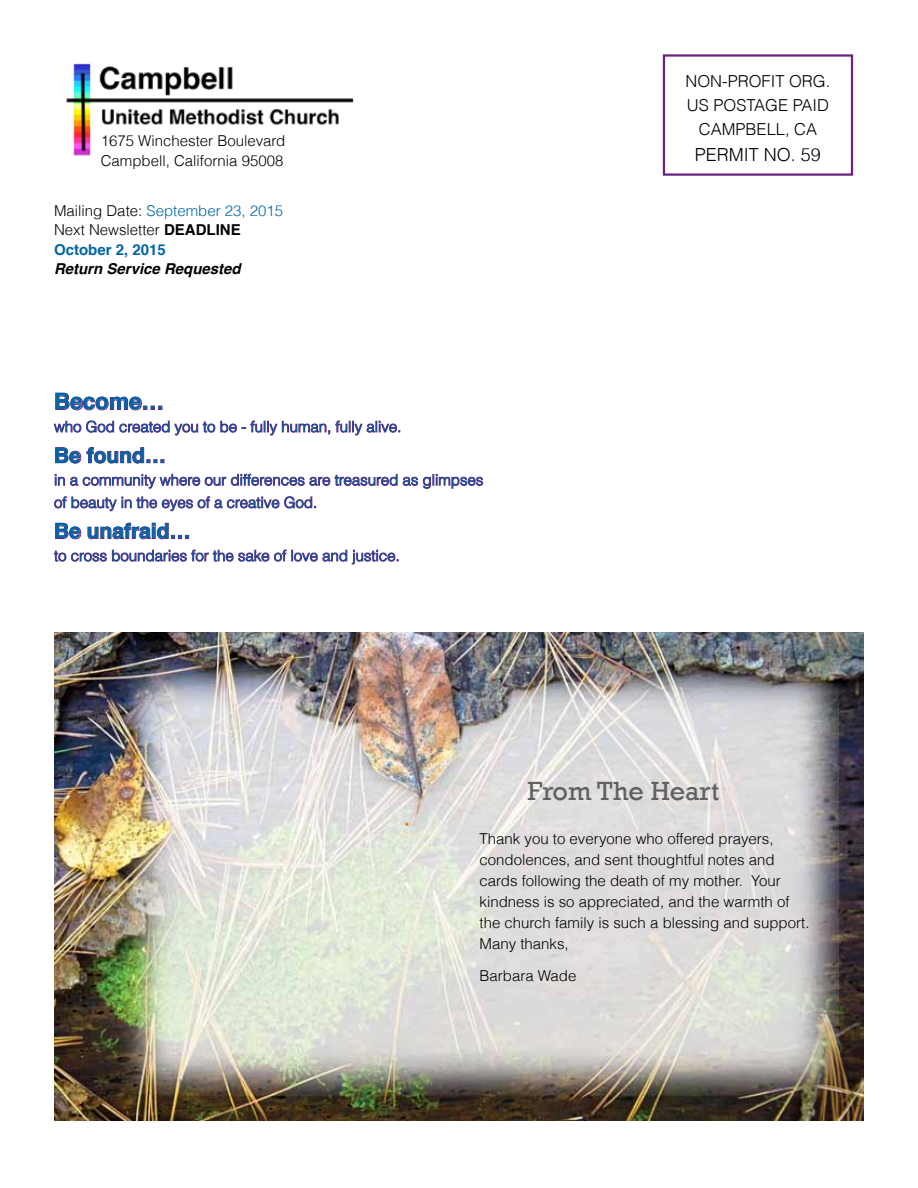
<style>
.page{position:relative;width:918px;height:1188px;background:#fff}
.page>*{position:absolute;margin:0;border:0;box-sizing:border-box;transform-origin:0 0}
.t1{font:27px "Rockwell";color:#5f6062}
.t2{font:700 22.5px "Helvetica";color:#0065a4}
.t3{font:700 21px "Helvetica";color:#0065a4}
.t4{font:300 18px "Helvetica";color:#000}
.t5{font:300 16.5px/24px "Helvetica";color:#000;text-align:center}
.t6{font:300 15px/21px "Helvetica";color:#000}
.t7{font:300 15px/22.5px "Helvetica";color:#0065a4}
.t8{font:italic 700 15px "Helvetica";color:#000}
.s1{color:#0065a4}
.s2{font-weight:700}
.s3{font-weight:700;color:#0065a4}
</style>
<div class="page">
<img style="left:54px;top:633px;width:810px;height:488px">
<svg style="left:55px;top:393px;width:107px;height:17px"></svg>
<svg style="left:54px;top:421px;width:161px;height:14px"></svg>
<svg style="left:221px;top:421px;width:109px;height:14px"></svg>
<svg style="left:336px;top:421px;width:64px;height:14px"></svg>
<svg style="left:55px;top:447px;width:26px;height:16px"></svg>
<svg style="left:87px;top:447px;width:77px;height:16px"></svg>
<svg style="left:55px;top:474px;width:342px;height:15px"></svg>
<svg style="left:403px;top:474px;width:80px;height:15px"></svg>
<svg style="left:54px;top:496px;width:12px;height:12px"></svg>
<svg style="left:72px;top:496px;width:244px;height:15px"></svg>
<svg style="left:55px;top:523px;width:26px;height:16px"></svg>
<svg style="left:88px;top:523px;width:101px;height:16px"></svg>
<svg style="left:54px;top:550px;width:232px;height:12px"></svg>
<svg style="left:292px;top:550px;width:106px;height:14px"></svg>
<div style="left:663px;top:54px;width:190px;height:122px;border:2px solid #6c217f"></div>
<img style="left:66px;top:63px;width:288px;height:93px">
<p class="t6" style="left:101px;top:131px;width:186px;line-height:19.5px">1675 Winchester Boulevard<br>Campbell, California 95008</p>
<p class="t6" style="left:54px;top:201px;width:231px;line-height:19.5px">Mailing Date: <span class="s1">September 23, 2015<br></span>Next Newsletter <span class="s2">DEADLINE<br></span><span class="s3">October 2, 2015</span></p>
<p class="t8" style="left:54px;top:257px;width:188px">Return Service Requested</p>
<h2 class="t2" style="left:54px;top:383px;width:112px">Become…</h2>
<p class="t7" style="left:54px;top:415px;width:349px">who God created you to be - fully human, fully alive.</p>
<h3 class="t3" style="left:54px;top:438px;width:113px">Be found…</h3>
<p class="t7" style="left:54px;top:469px;width:431px">in a community where our differences are treasured as glimpses of beauty in the eyes of a creative God.</p>
<h3 class="t3" style="left:54px;top:514px;width:138px">Be unafraid…</h3>
<p class="t7" style="left:54px;top:544px;width:347px">to cross boundaries for the sake of love and justice.</p>
<p class="t5" style="left:686px;top:69px;width:146px">NON-PROFIT ORG.<br>US POSTAGE PAID<br>CAMPBELL, CA</p>
<p class="t4" style="left:695px;top:143px;width:128px">PERMIT NO. 59</p>
<h1 class="t1" style="left:528px;top:776px;width:193px">From The Heart</h1>
<p class="t6" style="left:480px;top:828px;width:332px">Thank you to everyone who offered prayers, condolences, and sent thoughtful notes and cards following the death of my mother. Your kindness is so appreciated, and the warmth of the church family is such a blessing and support.<br>Many thanks,</p>
<p class="t6" style="left:480px;top:965px;width:98px">Barbara Wade</p>
</div>
